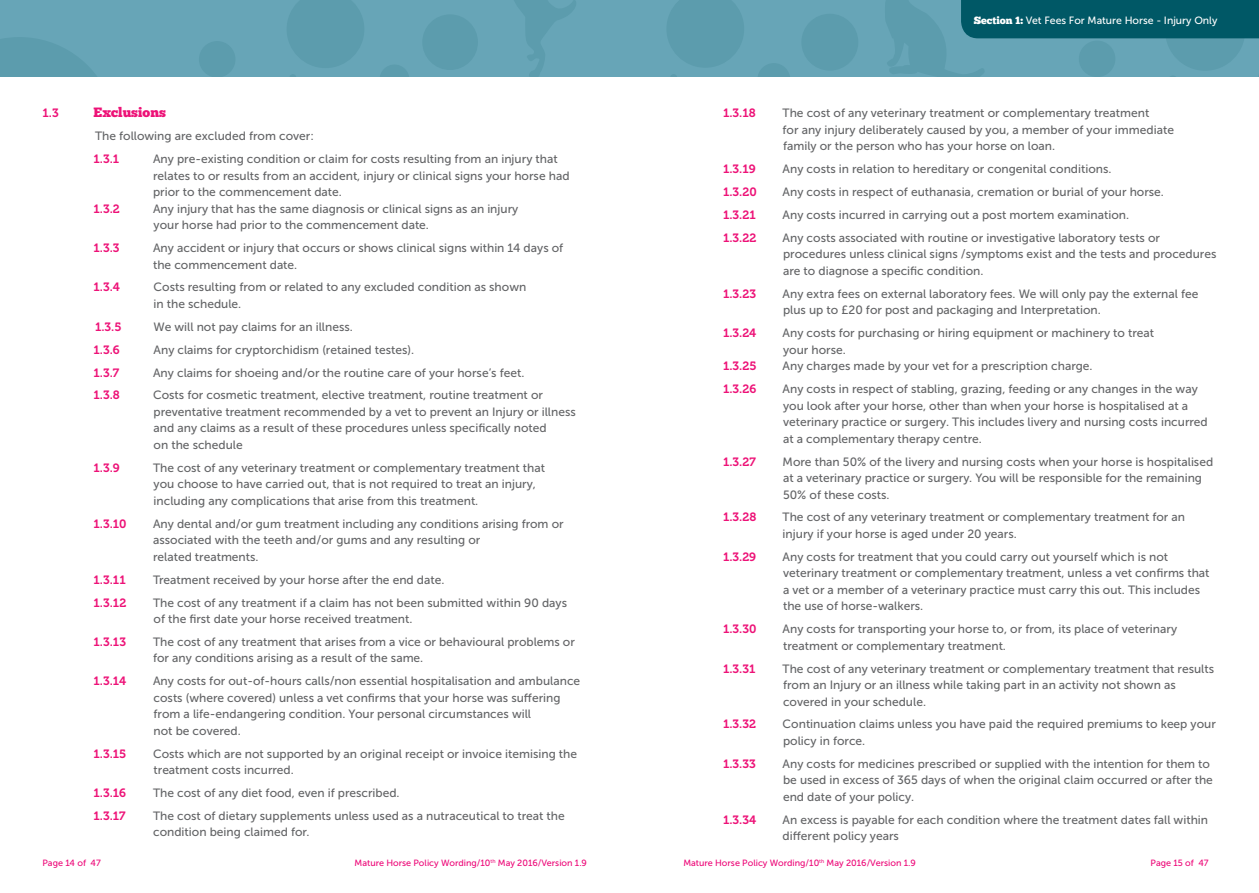
<style>
.page{position:relative;width:1259px;height:893px;background:#fff}
.page>*{position:absolute;margin:0;border:0;box-sizing:border-box;transform-origin:0 0}
.t1{font:13.5px "Chunk Five";color:#ed1277}
.t2{font:12px/16.5px "Museo Sans 500";color:#636466}
.t3{font:12px "Museo 700";color:#ed1277}
.t4{font:10.5px "Museo Sans 500";color:#fff}
.t5{font:9px "Museo Sans 500";color:#ed0677}
.s1{font-family:"Chunk Five"}
</style>
<div class="page">
<div style="left:0;top:0;width:1259px;height:76px;background:#67a5b7"></div>
<svg style="left:199px;top:41px;width:36px;height:35px"></svg>
<svg style="left:287px;top:0;width:77px;height:68px"></svg>
<svg style="left:667px;top:0;width:77px;height:67px"></svg>
<svg style="left:758px;top:64px;width:31px;height:12px"></svg>
<div style="left:801px;top:14px;width:57px;height:57px;background:#5c9cad;border-radius:50%"></div>
<div style="left:422px;top:14px;width:56px;height:56px;background:#5c9cad;border-radius:50%"></div>
<svg style="left:381px;top:65px;width:27px;height:11px"></svg>
<svg style="left:0;top:37px;width:96px;height:39px"></svg>
<svg style="left:514px;top:0;width:62px;height:76px"></svg>
<svg style="left:882px;top:0;width:377px;height:77px"></svg>
<p class="t3" style="left:43px;top:107px;width:18px">1.3</p>
<p class="t1" style="left:94px;top:105px;width:74px">Exclusions</p>
<p class="t2" style="left:95px;top:128px;width:220px">The following are excluded from cover:</p>
<p class="t3" style="left:94px;top:152px;width:27px">1.3.1</p>
<p class="t2" style="left:153px;top:151px;width:418px">Any pre-existing condition or claim for costs resulting from an injury that relates to or results from an accident, injury or clinical signs your horse had prior to the commencement date.</p>
<p class="t3" style="left:94px;top:202px;width:28px">1.3.2</p>
<p class="t2" style="left:153px;top:200px;width:367px">Any injury that has the same diagnosis or clinical signs as an injury your horse had prior to the commencement date.</p>
<p class="t3" style="left:94px;top:241px;width:28px">1.3.3</p>
<p class="t2" style="left:153px;top:240px;width:412px">Any accident or injury that occurs or shows clinical signs within 14 days of the commencement date.</p>
<p class="t3" style="left:94px;top:281px;width:28px">1.3.4</p>
<p class="t2" style="left:154px;top:279px;width:374px">Costs resulting from or related to any excluded condition as shown in the schedule.</p>
<p class="t3" style="left:95px;top:320px;width:28px">1.3.5</p>
<p class="t2" style="left:154px;top:318px;width:201px">We will not pay claims for an illness.</p>
<p class="t3" style="left:94px;top:343px;width:28px">1.3.6</p>
<p class="t2" style="left:154px;top:341px;width:262px">Any claims for cryptorchidism (retained testes).</p>
<p class="t3" style="left:94px;top:366px;width:27px">1.3.7</p>
<p class="t2" style="left:153px;top:364px;width:373px">Any claims for shoeing and/or the routine care of your horse’s feet.</p>
<p class="t3" style="left:94px;top:389px;width:28px">1.3.8</p>
<p class="t2" style="left:153px;top:387px;width:424px">Costs for cosmetic treatment, elective treatment, routine treatment or preventative treatment recommended by a vet to prevent an Injury or illness and any claims as a result of these procedures unless specifically noted<br>on the schedule</p>
<p class="t3" style="left:94px;top:461px;width:28px">1.3.9</p>
<p class="t2" style="left:153px;top:459px;width:393px">The cost of any veterinary treatment or complementary treatment that you choose to have carried out, that is not required to treat an injury, including any complications that arise from this treatment.</p>
<p class="t3" style="left:94px;top:517px;width:34px">1.3.10</p>
<p class="t2" style="left:153px;top:515px;width:412px">Any dental and/or gum treatment including any conditions arising from or associated with the teeth and/or gums and any resulting or<br>related treatments.</p>
<p class="t3" style="left:94px;top:573px;width:34px">1.3.11</p>
<p class="t2" style="left:153px;top:571px;width:293px">Treatment received by your horse after the end date.</p>
<p class="t3" style="left:94px;top:596px;width:34px">1.3.12</p>
<p class="t2" style="left:153px;top:594px;width:415px">The cost of any treatment if a claim has not been submitted within 90 days of the first date your horse received treatment.</p>
<p class="t3" style="left:94px;top:635px;width:34px">1.3.13</p>
<p class="t2" style="left:153px;top:634px;width:423px">The cost of any treatment that arises from a vice or behavioural problems or for any conditions arising as a result of the same.</p>
<p class="t3" style="left:94px;top:674px;width:34px">1.3.14</p>
<p class="t2" style="left:153px;top:673px;width:428px">Any costs for out-of-hours calls/non essential hospitalisation and ambulance costs (where covered) unless a vet confirms that your horse was suffering from a life-endangering condition. Your personal circumstances will<br>not be covered.</p>
<p class="t3" style="left:94px;top:747px;width:34px">1.3.15</p>
<p class="t2" style="left:153px;top:745px;width:425px">Costs which are not supported by an original receipt or invoice itemising the treatment costs incurred.</p>
<p class="t3" style="left:94px;top:786px;width:34px">1.3.16</p>
<p class="t2" style="left:153px;top:785px;width:248px">The cost of any diet food, even if prescribed.</p>
<p class="t3" style="left:94px;top:809px;width:34px">1.3.17</p>
<p class="t2" style="left:153px;top:808px;width:413px">The cost of dietary supplements unless used as a nutraceutical to treat the condition being claimed for.</p>
<p class="t4" style="left:973px;top:14px;width:245px"><span class="s1">Section 1:</span> Vet Fees For Mature Horse - Injury Only</p>
<p class="t3" style="left:723px;top:107px;width:34px">1.3.18</p>
<p class="t2" style="left:782px;top:105px;width:393px">The cost of any veterinary treatment or complementary treatment<br>for any injury deliberately caused by you, a member of your immediate family or the person who has your horse on loan.</p>
<p class="t3" style="left:723px;top:163px;width:34px">1.3.19</p>
<p class="t2" style="left:782px;top:161px;width:330px">Any costs in relation to hereditary or congenital conditions.</p>
<p class="t3" style="left:723px;top:185px;width:35px">1.3.20</p>
<p class="t2" style="left:782px;top:184px;width:383px">Any costs in respect of euthanasia, cremation or burial of your horse.</p>
<p class="t3" style="left:723px;top:208px;width:34px">1.3.21</p>
<p class="t2" style="left:782px;top:207px;width:348px">Any costs incurred in carrying out a post mortem examination.</p>
<p class="t3" style="left:723px;top:231px;width:35px">1.3.22</p>
<p class="t2" style="left:782px;top:230px;width:435px">Any costs associated with routine or investigative laboratory tests or procedures unless clinical signs /symptoms exist and the tests and procedures are to diagnose a specific condition.</p>
<p class="t3" style="left:723px;top:287px;width:35px">1.3.23</p>
<p class="t2" style="left:782px;top:285px;width:417px">Any extra fees on external laboratory fees. We will only pay the external fee plus up to £20 for post and packaging and Interpretation.</p>
<p class="t3" style="left:723px;top:326px;width:35px">1.3.24</p>
<p class="t2" style="left:782px;top:325px;width:373px">Any costs for purchasing or hiring equipment or machinery to treat your horse.</p>
<p class="t3" style="left:723px;top:359px;width:35px">1.3.25</p>
<p class="t2" style="left:782px;top:358px;width:311px">Any charges made by your vet for a prescription charge.</p>
<p class="t3" style="left:723px;top:382px;width:35px">1.3.26</p>
<p class="t2" style="left:782px;top:381px;width:427px">Any costs in respect of stabling, grazing, feeding or any changes in the way you look after your horse, other than when your horse is hospitalised at a veterinary practice or surgery. This includes livery and nursing costs incurred at a complementary therapy centre.</p>
<p class="t3" style="left:723px;top:455px;width:34px">1.3.27</p>
<p class="t2" style="left:782px;top:453px;width:432px">More than 50% of the livery and nursing costs when your horse is hospitalised at a veterinary practice or surgery. You will be responsible for the remaining<br>50% of these costs.</p>
<p class="t3" style="left:723px;top:511px;width:35px">1.3.28</p>
<p class="t2" style="left:782px;top:509px;width:404px">The cost of any veterinary treatment or complementary treatment for an injury if your horse is aged under 20 years.</p>
<p class="t3" style="left:723px;top:550px;width:35px">1.3.29</p>
<p class="t2" style="left:782px;top:548px;width:428px">Any costs for treatment that you could carry out yourself which is not veterinary treatment or complementary treatment, unless a vet confirms that a vet or a member of a veterinary practice must carry this out. This includes the use of horse-walkers.</p>
<p class="t3" style="left:723px;top:622px;width:35px">1.3.30</p>
<p class="t2" style="left:782px;top:621px;width:396px">Any costs for transporting your horse to, or from, its place of veterinary treatment or complementary treatment.</p>
<p class="t3" style="left:723px;top:662px;width:34px">1.3.31</p>
<p class="t2" style="left:782px;top:660px;width:433px">The cost of any veterinary treatment or complementary treatment that results from an Injury or an illness while taking part in an activity not shown as covered in your schedule.</p>
<p class="t3" style="left:723px;top:718px;width:35px">1.3.32</p>
<p class="t2" style="left:782px;top:716px;width:435px">Continuation claims unless you have paid the required premiums to keep your policy in force.</p>
<p class="t3" style="left:723px;top:757px;width:34px">1.3.33</p>
<p class="t2" style="left:782px;top:755px;width:432px">Any costs for medicines prescribed or supplied with the intention for them to be used in excess of 365 days of when the original claim occurred or after the end date of your policy.</p>
<p class="t3" style="left:723px;top:813px;width:35px">1.3.34</p>
<p class="t2" style="left:782px;top:811px;width:427px">An excess is payable for each condition where the treatment dates fall within different policy years</p>
<p class="t5" style="left:43px;top:858px;width:60px">Page 14 of 47</p>
<p class="t5" style="left:354px;top:858px;width:234px">Mature Horse Policy Wording/10<sup>th</sup> May 2016/Version 1.9</p>
<p class="t5" style="left:1150px;top:858px;width:60px">Page 15 of 47</p>
<p class="t5" style="left:683px;top:858px;width:234px">Mature Horse Policy Wording/10<sup>th</sup> May 2016/Version 1.9</p>
</div>
